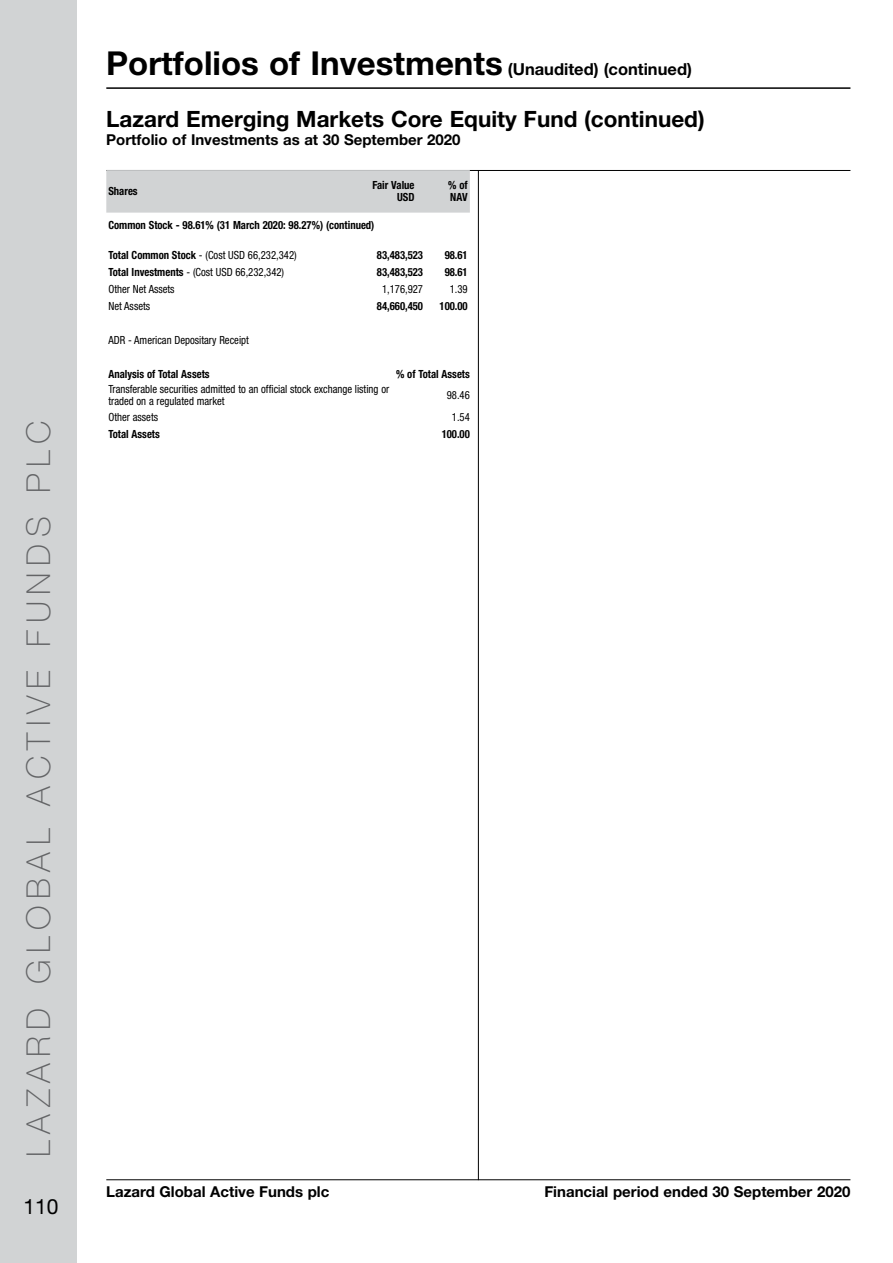
<style>
.page{position:relative;width:893px;height:1263px;background:#fff}
.page>*{position:absolute;margin:0;border:0;box-sizing:border-box;transform-origin:0 0}
.t1{font:700 33px "Helvetica Neue LT Std";color:#000}
.t2{font:100 33px "Helvetica Neue LT Std";letter-spacing:.2em;color:#636466}
.t3{font:700 22.5px "Helvetica Neue LT Std";color:#000}
.t4{font:21px "Helvetica Neue LT Std";color:#000}
.t5{font:700 15px "Helvetica Neue LT Std";color:#000}
.t6{font:condensed 11.25px/12px "Helvetica Neue LT Std";color:#000;scale:.95 1}
.t7{font:700 condensed 11.25px/12px "Helvetica Neue LT Std";color:#000;text-align:right;scale:.95 1}
.s1{font-size:16.5px}
.s2{font-weight:700}
</style>
<div class="page">
<div style="left:0;top:0;width:77px;height:1263px;background:#d1d3d4"></div>
<hr style="left:106px;top:87px;width:744px;height:2px;background:#000">
<hr style="left:106px;top:1179px;width:744px;height:1px;background:#000">
<hr style="left:478px;top:170px;width:1px;height:1010px;background:#000">
<hr style="left:106px;top:170px;width:744px;height:1px;background:#000">
<div style="left:106px;top:170px;width:364px;height:43px;background:#d1d3d4"></div>
<h1 class="t2" style="left:19px;top:1157px;width:738px;rotate:-90deg">LAZARD GLOBAL ACTIVE FUNDS PLC</h1>
<h3 class="t4" style="left:24px;top:1194px;width:37px">110</h3>
<h1 class="t1" style="left:106px;top:42px;width:587px">Portfolios of Investments <span class="s1">(Unaudited) (continued)</span></h1>
<h2 class="t3" style="left:106px;top:105px;width:600px">Lazard Emerging Markets Core Equity Fund (continued)</h2>
<h3 class="t5" style="left:106px;top:131px;width:356px">Portfolio of Investments as at 30 September 2020</h3>
<p class="t7" style="left:108px;top:185px;width:32px">Shares</p>
<p class="t7" style="left:372px;top:179px;width:46px">Fair Value<br>USD</p>
<p class="t7" style="left:448px;top:179px;width:22px;text-align:left">% of<br>NAV</p>
<p class="t7" style="left:108px;top:219px;width:282px">Common Stock - 98.61% (31 March 2020: 98.27%) (continued)</p>
<p class="t6" style="left:108px;top:249px;width:200px"><span class="s2">Total Common Stock</span> - (Cost USD 66,232,342)</p>
<p class="t7" style="left:377px;top:249px;width:50px">83,483,523</p>
<p class="t7" style="left:445px;top:249px;width:26px">98.61</p>
<p class="t6" style="left:108px;top:266px;width:187px"><span class="s2">Total Investments</span> - (Cost USD 66,232,342)</p>
<p class="t7" style="left:377px;top:266px;width:50px">83,483,523</p>
<p class="t7" style="left:445px;top:266px;width:26px">98.61</p>
<p class="t6" style="left:108px;top:283px;width:71px">Other Net Assets</p>
<p class="t6" style="left:382px;top:283px;width:45px">1,176,927</p>
<p class="t6" style="left:450px;top:283px;width:20px">1.39</p>
<p class="t6" style="left:108px;top:300px;width:45px">Net Assets</p>
<p class="t7" style="left:377px;top:300px;width:50px">84,660,450</p>
<p class="t7" style="left:440px;top:300px;width:31px">100.00</p>
<p class="t6" style="left:108px;top:334px;width:149px">ADR - American Depositary Receipt</p>
<p class="t7" style="left:108px;top:368px;width:108px">Analysis of Total Assets</p>
<p class="t7" style="left:396px;top:368px;width:79px">% of Total Assets</p>
<p class="t6" style="left:108px;top:383px;width:297px">Transferable securities admitted to an official stock exchange listing or traded on a regulated market</p>
<p class="t6" style="left:447px;top:389px;width:26px">98.46</p>
<p class="t6" style="left:108px;top:411px;width:54px">Other assets</p>
<p class="t6" style="left:452px;top:411px;width:20px">1.54</p>
<p class="t7" style="left:108px;top:428px;width:56px">Total Assets</p>
<p class="t7" style="left:442px;top:428px;width:31px">100.00</p>
<h3 class="t5" style="left:106px;top:1182px;width:225px">Lazard Global Active Funds plc</h3>
<h3 class="t5" style="left:544px;top:1182px;width:307px">Financial period ended 30 September 2020</h3>
</div>
